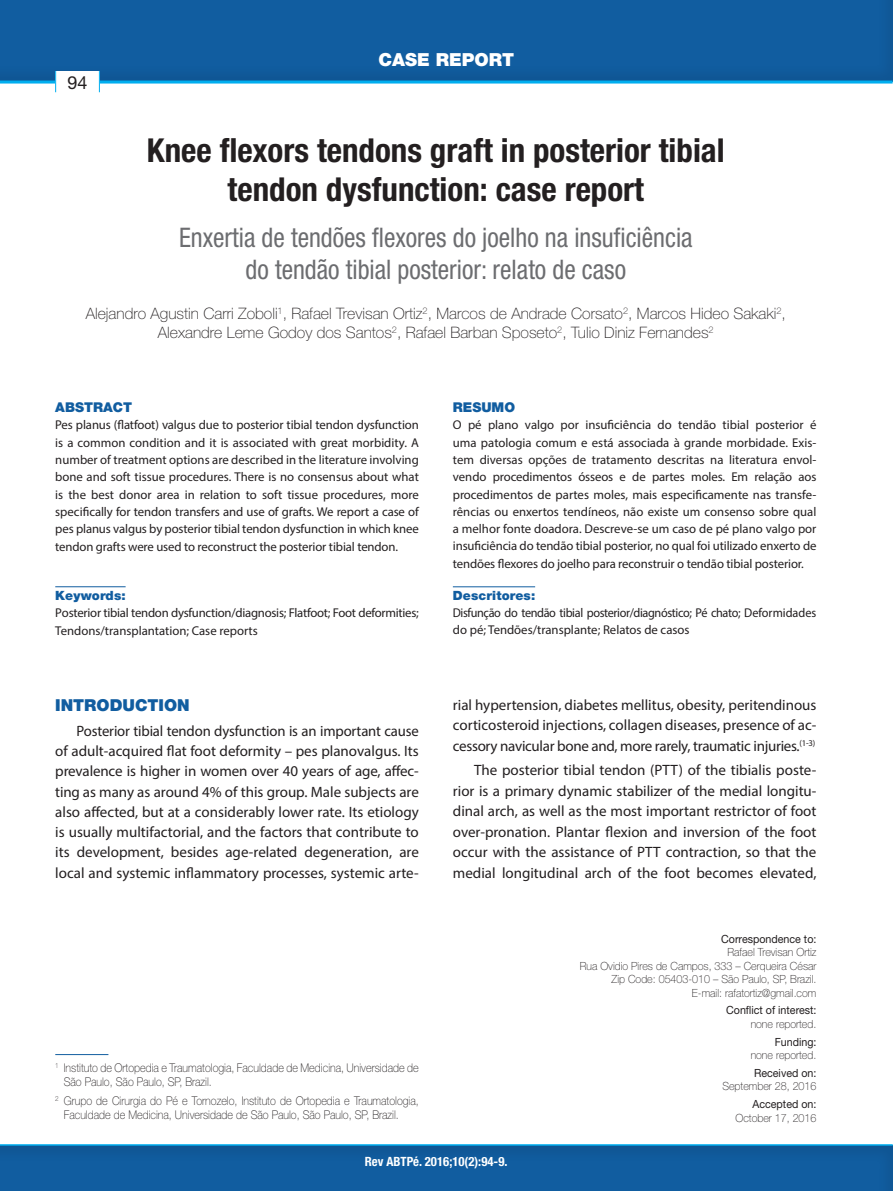
<style>
.page{position:relative;width:893px;height:1191px;background:#fff}
.page>*{position:absolute;margin:0;border:0;box-sizing:border-box;transform-origin:0 0}
.t1{font:700 condensed 33px/39.6px "Helvetica Neue";color:#231f20;text-align:center}
.t2{font:condensed 27px/32.4px "Helvetica Neue";color:#6c6d70;text-align:center;scale:.95 1}
.t3{font:900 18px "Helvetica Neue";color:#fff}
.t4{font:18px "Helvetica Neue";color:#231f20}
.t5{font:900 16.5px "Helvetica Neue";color:#115da0}
.t6{font:100 15.75px/18.9px "Helvetica Neue";color:#231f20;text-align:center}
.t7{font:15px/20.2px "Myriad Pro";color:#231f20;text-align:justify}
.t8{font:900 13.5px "Helvetica Neue";color:#115da0}
.t9{font:12.75px/17.2px "Myriad Pro";letter-spacing:-.01em;color:#231f20;text-align:justify}
.t10{font:12.75px/17.2px "Myriad Pro";letter-spacing:-.03em;color:#231f20;scale:.96 1}
.t11{font:700 condensed 12.75px "Helvetica Neue";color:#fff}
.t12{font:900 12.75px "Helvetica Neue";letter-spacing:.01em;color:#115da0}
.t13{font:100 12px/14.4px "Helvetica Neue";color:#231f20;scale:.9 1}
.t14{font:100 11.25px/13.5px "Helvetica Neue";color:#231f20;text-align:right;scale:.95 1}
.t15{font:11.25px "Helvetica Neue";color:#231f20;scale:.95 1}
</style>
<div class="page">
<div style="left:0;top:1143px;width:893px;height:48px;background:#115da0"></div>
<hr style="left:0;top:1144px;width:893px;height:1px;background:#00aeef">
<div style="left:0;top:0;width:893px;height:84px;background:#115da0"></div>
<hr style="left:0;top:81px;width:893px;height:3px;background:#00aeef">
<div style="left:55px;top:71px;width:45px;height:21px;background:#fff"></div>
<svg style="left:55px;top:71px;width:1px;height:21px"></svg>
<svg style="left:99px;top:71px;width:1px;height:21px"></svg>
<hr style="left:55px;top:586px;width:71px;height:1px;background:#115da0">
<hr style="left:55px;top:1054px;width:53px;height:1px;background:#115da0">
<hr style="left:453px;top:586px;width:82px;height:1px;background:#115da0">
<h3 class="t4" style="left:68px;top:72px;width:22px">94</h3>
<h3 class="t3" style="left:379px;top:49px;width:137px">CASE REPORT</h3>
<h1 class="t1" style="left:147px;top:130px;width:579px">Knee flexors tendons graft in posterior tibial tendon dysfunction: case report</h1>
<h2 class="t2" style="left:179px;top:221px;width:542px">Enxertia de tendões flexores do joelho na insuficiência do tendão tibial posterior: relato de caso</h2>
<p class="t6" style="left:86px;top:304px;width:702px">Alejandro Agustin Carri Zoboli<sup>1</sup>, Rafael Trevisan Ortiz<sup>2</sup>, Marcos de Andrade Corsato<sup>2</sup>, Marcos Hideo Sakaki<sup>2</sup>,<br>Alexandre Leme Godoy dos Santos<sup>2</sup>, Rafael Barban Sposeto<sup>2</sup>, Tulio Diniz Fernandes<sup>2</sup></p>
<p class="t8" style="left:55px;top:399px;width:78px">ABSTRACT</p>
<p class="t9" style="left:55px;top:416px;width:365px">Pes planus (flatfoot) valgus due to posterior tibial tendon dysfunction is a common condition and it is associated with great morbidity. A number of treatment options are described in the literature involving bone and soft tissue procedures. There is no consensus about what is the best donor area in relation to soft tissue procedures, more specifically for tendon transfers and use of grafts. We report a case of pes planus valgus by posterior tibial tendon dysfunction in which knee tendon grafts were used to reconstruct the posterior tibial tendon.</p>
<p class="t12" style="left:55px;top:588px;width:72px">Keywords:</p>
<p class="t9" style="left:55px;top:604px;width:365px">Posterior tibial tendon dysfunction/diagnosis; Flatfoot; Foot deformities;<br>Tendons/transplantation; Case reports</p>
<p class="t5" style="left:55px;top:695px;width:136px">INTRODUCTION</p>
<p class="t7" style="left:55px;top:720px;width:365px;text-indent:21px">Posterior tibial tendon dysfunction is an important cause of adult-acquired flat foot deformity – pes planovalgus. Its prevalence is higher in women over 40 years of age, affec&shy;ting as many as around 4% of this group. Male subjects are also affected, but at a considerably lower rate. Its etiology is usually multifactorial, and the factors that contribute to its development, besides age-related degeneration, are local and systemic inflammatory processes, systemic arte-</p>
<p class="t13" style="left:64px;top:1060px;width:396px;text-indent:-9px"><sup>1</sup> Instituto de Ortopedia e Traumatologia, Faculdade de Medicina, Universidade de<br>São Paulo, São Paulo, SP, Brazil.</p>
<p class="t13" style="left:64px;top:1093px;width:396px;text-indent:-9px"><sup>2</sup> Grupo de Cirurgia do Pé e Tornozelo, Instituto de Ortopedia e Traumatologia,<br>Faculdade de Medicina, Universidade de São Paulo, São Paulo, SP, Brazil.</p>
<p class="t8" style="left:453px;top:399px;width:64px">RESUMO</p>
<p class="t9" style="left:453px;top:416px;width:365px">O pé plano valgo por insuficiência do tendão tibial posterior é uma patologia comum e está associada à grande morbidade. Exis&shy;tem diversas opções de tratamento descritas na literatura envol&shy;vendo procedimentos ósseos e de partes moles. Em relação aos procedimentos de partes moles, mais especificamente nas transfe&shy;rências ou enxertos tendíneos, não existe um consenso sobre qual a melhor fonte doadora. Descreve-se um caso de pé plano valgo por insuficiência do tendão tibial posterior, no qual foi utilizado enxerto de tendões flexores do joelho para reconstruir o tendão tibial posterior.</p>
<p class="t12" style="left:453px;top:588px;width:84px">Descritores:</p>
<p class="t10" style="left:453px;top:604px;width:380px">Disfunção do tendão tibial posterior/diagnóstico; Pé chato; Deformidades do pé; Tendões/transplante; Relatos de casos</p>
<p class="t7" style="left:453px;top:694px;width:365px">rial hypertension, diabetes mellitus, obesity, peritendinous corticosteroid injections, collagen diseases, presence of ac&shy;cessory navicular bone and, more rarely, traumatic injuries.<sup>(1-3)</sup></p>
<p class="t7" style="left:453px;top:759px;width:365px;text-indent:21px">The posterior tibial tendon (PTT) of the tibialis poste&shy;rior is a primary dynamic stabilizer of the medial longitu&shy;dinal arch, as well as the most important restrictor of foot over-pronation. Plantar flexion and inversion of the foot occur with the assistance of PTT contraction, so that the medial longitudinal arch of the foot becomes elevated,</p>
<p class="t15" style="left:721px;top:931px;width:102px">Correspondence to:</p>
<p class="t14" style="left:580px;top:945px;width:251px">Rafael Trevisan Ortiz<br>Rua Ovidio Pires de Campos, 333 – Cerqueira César Zip Code: 05403-010 – São Paulo, SP, Brazil.<br>E-mail: rafatortiz@gmail.com</p>
<p class="t15" style="left:726px;top:1003px;width:97px">Conflict of interest:</p>
<p class="t14" style="left:751px;top:1017px;width:71px">none reported.</p>
<p class="t15" style="left:775px;top:1034px;width:45px">Funding:</p>
<p class="t14" style="left:751px;top:1048px;width:71px">none reported.</p>
<p class="t15" style="left:754px;top:1066px;width:67px">Received on:</p>
<p class="t14" style="left:722px;top:1079px;width:101px">September 28, 2016</p>
<p class="t15" style="left:752px;top:1097px;width:69px">Accepted on:</p>
<p class="t14" style="left:735px;top:1110px;width:87px">October 17, 2016</p>
<p class="t11" style="left:365px;top:1153px;width:144px">Rev ABTPé. 2016;10(2):94-9.</p>
</div>
